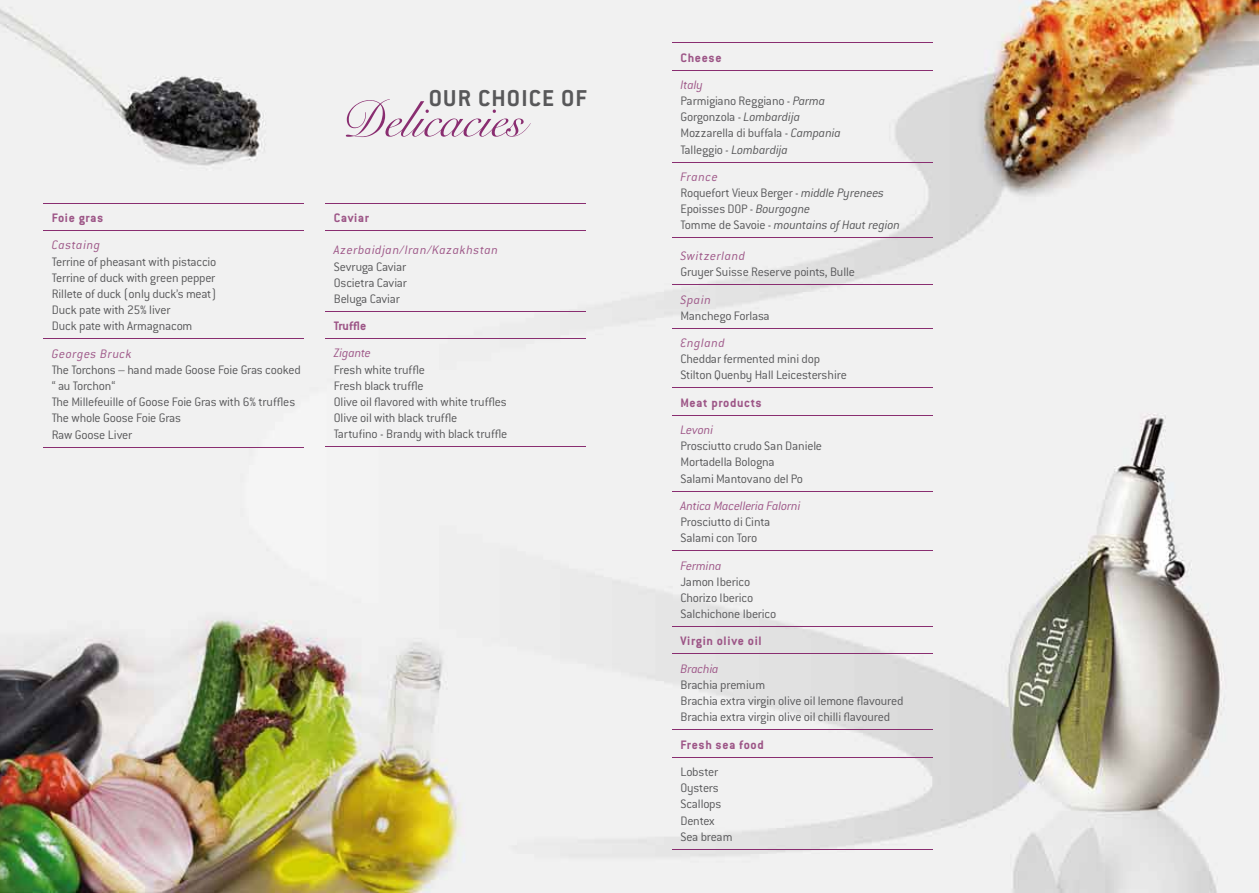
<style>
.page{position:relative;width:1259px;height:893px;background:#fff}
.page>*{position:absolute;margin:0;border:0;box-sizing:border-box;transform-origin:0 0}
.t1{font:50.4px "Snell Roundhand";color:#892d70}
.t2{font:700 25.2px "Conduit ITC";letter-spacing:.045em;color:#58585a}
.t3{font:300 13.5px/16.2px "Conduit ITC";letter-spacing:-.015em;color:#58585a}
.t4{font:italic 300 13.5px "Conduit ITC";letter-spacing:.03em;color:#9d5687}
.t5{font:700 13.5px "Conduit ITC";letter-spacing:.05em;color:#9d5687}
.t6{font:italic 300 13.5px "Conduit ITC";letter-spacing:-.015em;color:#9d5687}
.t7{font:italic 300 13.5px "Conduit ITC";letter-spacing:-.01em;color:#9d5687}
.s1{font-style:italic;color:#9d5687}
.s2{font-style:italic}
</style>
<div class="page">
<img style="left:0;top:0;width:1259px;height:893px">
<hr style="left:43px;top:339px;width:260px;height:1px;background:#892d70">
<hr style="left:43px;top:203px;width:260px;height:1px;background:#892d70">
<hr style="left:43px;top:230px;width:260px;height:1px;background:#892d70">
<hr style="left:43px;top:447px;width:260px;height:1px;background:#892d70">
<hr style="left:325px;top:311px;width:260px;height:1px;background:#892d70">
<hr style="left:325px;top:339px;width:260px;height:1px;background:#892d70">
<hr style="left:325px;top:447px;width:260px;height:1px;background:#892d70">
<hr style="left:325px;top:203px;width:260px;height:1px;background:#892d70">
<hr style="left:325px;top:230px;width:260px;height:1px;background:#892d70">
<hr style="left:672px;top:551px;width:260px;height:1px;background:#892d70">
<hr style="left:672px;top:626px;width:260px;height:1px;background:#892d70">
<hr style="left:672px;top:654px;width:260px;height:1px;background:#892d70">
<hr style="left:672px;top:730px;width:260px;height:1px;background:#892d70">
<hr style="left:672px;top:757px;width:260px;height:1px;background:#892d70">
<hr style="left:672px;top:849px;width:260px;height:1px;background:#892d70">
<hr style="left:672px;top:162px;width:260px;height:1px;background:#892d70">
<hr style="left:672px;top:238px;width:260px;height:1px;background:#892d70">
<hr style="left:672px;top:285px;width:260px;height:1px;background:#892d70">
<hr style="left:672px;top:491px;width:260px;height:1px;background:#892d70">
<hr style="left:672px;top:328px;width:260px;height:1px;background:#892d70">
<hr style="left:672px;top:43px;width:260px;height:1px;background:#892d70">
<hr style="left:672px;top:70px;width:260px;height:1px;background:#892d70">
<hr style="left:672px;top:388px;width:260px;height:1px;background:#892d70">
<hr style="left:672px;top:415px;width:260px;height:1px;background:#892d70">
<p class="t5" style="left:52px;top:210px;width:53px">Foie gras</p>
<p class="t4" style="left:52px;top:238px;width:50px">Castaing</p>
<p class="t3" style="left:52px;top:253px;width:166px">Terrine of pheasant with pistaccio<br>Terrine of duck with green pepper<br>Rillete of duck (only duck’s meat)<br>Duck pate with 25% liver<br>Duck pate with Armagnacom</p>
<p class="t4" style="left:52px;top:346px;width:82px">Georges Bruck</p>
<p class="t3" style="left:52px;top:362px;width:251px">The Torchons – hand made Goose Foie Gras cooked “ au Torchon“<br>The Millefeuille of Goose Foie Gras with 6% truffles<br>The whole Goose Foie Gras<br>Raw Goose Liver</p>
<h2 class="t2" style="left:429px;top:84px;width:160px">OUR CHOICE OF</h2>
<h1 class="t1" style="left:340px;top:91px;width:186px">Delicacies</h1>
<p class="t5" style="left:334px;top:210px;width:37px">Caviar</p>
<p class="t4" style="left:334px;top:243px;width:166px">Azerbaidjan/Iran/Kazakhstan</p>
<p class="t3" style="left:334px;top:258px;width:74px;text-align:justify">Sevruga Caviar Oscietra Caviar Beluga Caviar</p>
<p class="t5" style="left:334px;top:318px;width:34px">Truffle</p>
<p class="t6" style="left:334px;top:346px;width:39px">Zigante</p>
<p class="t3" style="left:334px;top:361px;width:175px">Fresh white truffle<br>Fresh black truffle<br>Olive oil flavored with white truffles<br>Olive oil with black truffle<br>Tartufino - Brandy with black truffle</p>
<p class="t5" style="left:680px;top:49px;width:43px">Cheese</p>
<p class="t3" style="left:680px;top:76px;width:162px"><span class="s1">Italy<br></span>Parmigiano Reggiano - <span class="s2">Parma<br></span>Gorgonzola - <span class="s2">Lombardija<br></span>Mozzarella di buffala - <span class="s2">Campania<br></span>Talleggio <span class="s2">- Lombardija</span></p>
<p class="t3" style="left:680px;top:169px;width:221px"><span class="s1">France<br></span>Roquefort Vieux Berger - <span class="s2">middle Pyrenees<br></span>Epoisses DOP - <span class="s2">Bourgogne<br></span>Tomme de Savoie - <span class="s2">mountains of Haut region</span></p>
<p class="t4" style="left:680px;top:249px;width:66px">Switzerland</p>
<p class="t3" style="left:680px;top:264px;width:176px">Gruyer Suisse Reserve points, Bulle</p>
<p class="t4" style="left:680px;top:292px;width:32px">Spain</p>
<p class="t3" style="left:680px;top:307px;width:91px">Manchego Forlasa</p>
<p class="t4" style="left:680px;top:335px;width:46px">England</p>
<p class="t3" style="left:680px;top:351px;width:168px">Cheddar fermented mini dop<br>Stilton Quenby Hall Leicestershire</p>
<p class="t5" style="left:680px;top:395px;width:83px">Meat products</p>
<p class="t4" style="left:680px;top:422px;width:34px">Levoni</p>
<p class="t3" style="left:680px;top:438px;width:143px">Prosciutto crudo San Daniele<br>Mortadella Bologna<br>Salami Mantovano del Po</p>
<p class="t6" style="left:680px;top:498px;width:122px">Antica Macelleria Falorni</p>
<p class="t3" style="left:680px;top:514px;width:91px">Prosciutto di Cinta<br>Salami con Toro</p>
<p class="t7" style="left:680px;top:558px;width:42px">Fermina</p>
<p class="t3" style="left:680px;top:573px;width:97px">Jamon Iberico<br>Chorizo Iberico<br>Salchichone Iberico</p>
<p class="t5" style="left:680px;top:633px;width:83px">Virgin olive oil</p>
<p class="t7" style="left:680px;top:661px;width:40px">Brachia</p>
<p class="t3" style="left:680px;top:677px;width:224px">Brachia premium<br>Brachia extra virgin olive oil lemone flavoured<br>Brachia extra virgin olive oil chilli flavoured</p>
<p class="t5" style="left:680px;top:736px;width:85px">Fresh sea food</p>
<p class="t3" style="left:680px;top:764px;width:54px">Lobster<br>Oysters<br>Scallops<br>Dentex<br>Sea bream</p>
</div>
